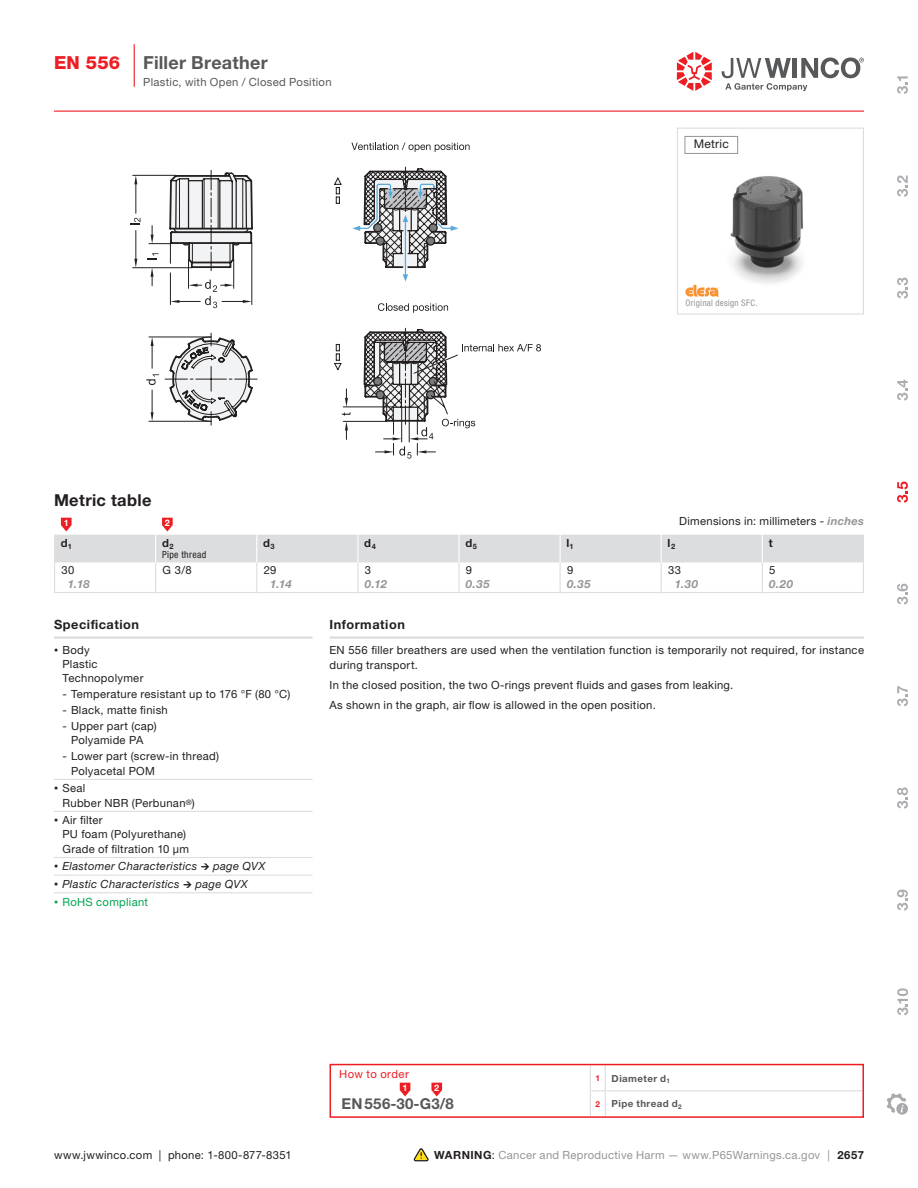
<style>
.page{position:relative;width:918px;height:1188px;background:#fff}
.page>*{position:absolute;margin:0;border:0;box-sizing:border-box;transform-origin:0 0}
.t1{font:700 18px "Helvetica Neue LTW1 G";letter-spacing:.015em;color:#57585a}
.t2{font:800 18px "Helvetica Neue LT Pro";color:#ee1d23}
.t3{font:700 16.5px "Helvetica Neue LTW1 G";letter-spacing:.02em;color:#231f20}
.t4{font:700 15px "Helvetica Neue LTW1 G";letter-spacing:.025em;color:#57585a}
.t5{font:700 12.75px "Helvetica Neue LTW1 G";letter-spacing:.04em;color:#231f20}
.t6{font:12px "Helvetica Neue LT Pro";letter-spacing:.02em;color:#231f20}
.t7{font:11.25px/14.2px "Helvetica Neue LTW1 G";letter-spacing:.025em;color:#231f20}
.t8{font:italic 11.25px "Helvetica Neue LTW1 G";letter-spacing:.03em;color:#231f20}
.t9{font:11.25px "Helvetica Neue LT Pro";letter-spacing:.025em;color:#939598}
.t10{font:11.25px "Helvetica Neue LTW1 G";letter-spacing:.025em;color:#57585a}
.t11{font:italic 700 11.25px "Helvetica Neue LT Pro";letter-spacing:.06em;color:#939598}
.t12{font:700 11.25px "Helvetica Neue LTW1 G";color:#231f20}
.t13{font:11.25px "Helvetica Neue LTW1 G";letter-spacing:.025em;color:#00a54f}
.t14{font:11.25px "Helvetica Neue LTW1 G";letter-spacing:.035em;color:#ee1d23}
.t15{font:700 9.75px "Helvetica Neue LTW1 G";letter-spacing:.045em;color:#57585a}
.t16{font:condensed 9.75px "Helvetica Neue LT Pro";letter-spacing:.035em;color:#231f20}
.t17{font:condensed 9px "Helvetica Neue LT Pro";letter-spacing:.03em;color:#939598}
.t18{font:700 9px "Helvetica Neue LTW1 G";color:#fff}
.s1{font-family:"Helvetica Neue LT Pro";font-weight:700;font-style:italic;color:#939598}
.s2{font-size:8.25px}
.s3{font-family:"Helvetica Neue LT Pro"}
.s4{font-size:8.25px;color:#ee1d23}
.s5{font-weight:700;color:#231f20}
.s6{color:#231f20}
.s7{font-family:"Helvetica Neue LTW1 G"}
.s8{font-family:"Helvetica Neue LTW1 G";font-weight:700;color:#231f20}
</style>
<div class="page">
<hr style="left:54px;top:111px;width:810px;height:1px;background:#ee1d23">
<svg style="left:677px;top:52px;width:35px;height:39px"></svg>
<svg style="left:722px;top:58px;width:142px;height:33px"></svg>
<svg style="left:897px;top:76px;width:11px;height:18px"></svg>
<svg style="left:897px;top:175px;width:11px;height:22px"></svg>
<svg style="left:897px;top:277px;width:11px;height:22px"></svg>
<svg style="left:897px;top:379px;width:11px;height:22px"></svg>
<svg style="left:897px;top:481px;width:11px;height:22px"></svg>
<svg style="left:897px;top:583px;width:11px;height:22px"></svg>
<svg style="left:897px;top:686px;width:11px;height:21px"></svg>
<svg style="left:897px;top:787px;width:11px;height:22px"></svg>
<svg style="left:897px;top:889px;width:11px;height:22px"></svg>
<svg style="left:897px;top:988px;width:12px;height:28px"></svg>
<svg style="left:886px;top:1093px;width:22px;height:22px"></svg>
<svg style="left:414px;top:1148px;width:15px;height:13px"></svg>
<hr style="left:134px;top:44px;width:1px;height:43px;background:#ee1d23">
<hr style="left:605px;top:1090px;width:258px;height:1px;background:#dcdddf">
<svg style="left:590px;top:1067px;width:16px;height:48px"></svg>
<div style="left:330px;top:1064px;width:534px;height:54px;border:2px solid #ee1d23"></div>
<svg style="left:400px;top:1083px;width:10px;height:13px"></svg>
<svg style="left:431px;top:1083px;width:11px;height:13px"></svg>
<svg style="left:210px;top:167px;width:234px;height:254px"></svg>
<hr style="left:149px;top:337px;width:62px;height:1px;background:#231f20">
<svg style="left:151px;top:337px;width:3px;height:31px"></svg>
<svg style="left:170px;top:333px;width:82px;height:92px"></svg>
<hr style="left:149px;top:421px;width:62px;height:1px;background:#231f20">
<svg style="left:146px;top:374px;width:13px;height:47px"></svg>
<hr style="left:343px;top:407px;width:50px;height:1px;background:#231f20">
<svg style="left:342px;top:389px;width:9px;height:50px"></svg>
<hr style="left:343px;top:421px;width:43px;height:1px;background:#231f20">
<hr style="left:252px;top:243px;width:1px;height:62px;background:#231f20">
<hr style="left:133px;top:267px;width:59px;height:1px;background:#231f20">
<svg style="left:147px;top:173px;width:105px;height:135px"></svg>
<svg style="left:130px;top:175px;width:10px;height:93px"></svg>
<hr style="left:133px;top:175px;width:43px;height:1px;background:#231f20">
<svg style="left:365px;top:330px;width:176px;height:129px"></svg>
<svg style="left:351px;top:142px;width:119px;height:10px"></svg>
<svg style="left:378px;top:303px;width:70px;height:10px"></svg>
<img style="left:684px;top:136px;width:120px;height:149px">
<div style="left:677px;top:128px;width:187px;height:187px;border:1px solid #dcdddf"></div>
<div style="left:685px;top:136px;width:53px;height:18px;border:1px solid #939598"></div>
<svg style="left:55px;top:517px;width:808px;height:75px"></svg>
<hr style="left:54px;top:592px;width:102px;height:1px;background:#dcdddf">
<hr style="left:54px;top:562px;width:1px;height:30px;background:#dcdddf">
<hr style="left:156px;top:592px;width:101px;height:1px;background:#dcdddf">
<hr style="left:155px;top:562px;width:1px;height:30px;background:#dcdddf">
<hr style="left:257px;top:592px;width:101px;height:1px;background:#dcdddf">
<hr style="left:256px;top:562px;width:1px;height:30px;background:#dcdddf">
<hr style="left:358px;top:592px;width:101px;height:1px;background:#dcdddf">
<hr style="left:357px;top:562px;width:1px;height:30px;background:#dcdddf">
<hr style="left:459px;top:592px;width:101px;height:1px;background:#dcdddf">
<hr style="left:458px;top:562px;width:2px;height:30px;background:#dcdddf">
<hr style="left:560px;top:592px;width:101px;height:1px;background:#dcdddf">
<hr style="left:560px;top:562px;width:1px;height:30px;background:#dcdddf">
<hr style="left:661px;top:592px;width:101px;height:1px;background:#dcdddf">
<hr style="left:661px;top:562px;width:1px;height:30px;background:#dcdddf">
<hr style="left:863px;top:562px;width:1px;height:30px;background:#dcdddf">
<hr style="left:762px;top:592px;width:102px;height:1px;background:#dcdddf">
<hr style="left:762px;top:562px;width:1px;height:30px;background:#dcdddf">
<svg style="left:54px;top:518px;width:810px;height:44px"></svg>
<hr style="left:330px;top:636px;width:534px;height:3px;background:#dcdddf">
<hr style="left:54px;top:779px;width:259px;height:1px;background:#dcdddf">
<hr style="left:54px;top:811px;width:259px;height:1px;background:#dcdddf">
<hr style="left:54px;top:857px;width:259px;height:1px;background:#dcdddf">
<hr style="left:54px;top:875px;width:259px;height:1px;background:#dcdddf">
<hr style="left:54px;top:892px;width:259px;height:1px;background:#dcdddf">
<hr style="left:54px;top:636px;width:259px;height:3px;background:#dcdddf">
<svg style="left:685px;top:285px;width:34px;height:12px"></svg>
<h1 class="t2" style="left:54px;top:52px;width:68px">EN 556</h1>
<h1 class="t1" style="left:143px;top:51px;width:126px">Filler Breather</h1>
<p class="t10" style="left:143px;top:75px;width:190px">Plastic, with Open / Closed Position</p>
<h2 class="t3" style="left:54px;top:490px;width:99px">Metric table</h2>
<p class="t6" style="left:694px;top:137px;width:36px">Metric</p>
<p class="t17" style="left:685px;top:298px;width:74px">Original design SFC.</p>
<p class="t18" style="left:64px;top:517px;width:7px">1</p>
<p class="t18" style="left:165px;top:517px;width:7px">2</p>
<p class="t12" style="left:61px;top:536px;width:13px">d<sub>1</sub></p>
<p class="t12" style="left:162px;top:536px;width:13px">d<sub>2</sub></p>
<p class="t16" style="left:162px;top:549px;width:46px">Pipe thread</p>
<p class="t7" style="left:679px;top:514px;width:186px">Dimensions in: millimeters - <span class="s1">inches</span></p>
<p class="t12" style="left:263px;top:536px;width:13px">d<sub>3</sub></p>
<p class="t12" style="left:364px;top:536px;width:13px">d<sub>4</sub></p>
<p class="t12" style="left:465px;top:536px;width:13px">d<sub>5</sub></p>
<p class="t12" style="left:566px;top:536px;width:9px">l<sub>1</sub></p>
<p class="t12" style="left:668px;top:536px;width:9px">l<sub>2</sub></p>
<p class="t12" style="left:769px;top:536px;width:5px">t</p>
<p class="t7" style="left:62px;top:563px;width:14px">30</p>
<p class="t11" style="left:68px;top:577px;width:23px">1.18</p>
<p class="t7" style="left:163px;top:563px;width:30px">G 3/8</p>
<p class="t7" style="left:264px;top:563px;width:14px">29</p>
<p class="t11" style="left:270px;top:577px;width:23px">1.14</p>
<p class="t7" style="left:365px;top:563px;width:8px">3</p>
<p class="t11" style="left:365px;top:577px;width:24px">0.12</p>
<p class="t7" style="left:466px;top:563px;width:8px">9</p>
<p class="t11" style="left:466px;top:577px;width:25px">0.35</p>
<p class="t7" style="left:567px;top:563px;width:8px">9</p>
<p class="t11" style="left:567px;top:577px;width:25px">0.35</p>
<p class="t7" style="left:668px;top:563px;width:14px">33</p>
<p class="t11" style="left:675px;top:577px;width:25px">1.30</p>
<p class="t7" style="left:769px;top:563px;width:8px">5</p>
<p class="t11" style="left:769px;top:577px;width:25px">0.20</p>
<p class="t5" style="left:54px;top:616px;width:87px">Specification</p>
<p class="t5" style="left:330px;top:616px;width:77px">Information</p>
<p class="t7" style="left:63px;top:643px;width:82px;text-indent:-9px"><span class="s2">•</span> Body<br>Plastic<br>Technopolymer</p>
<p class="t7" style="left:63px;top:687px;width:229px"><span class="s3">-</span> Temperature resistant up to 176 °F (80 °C)</p>
<p class="t7" style="left:63px;top:703px;width:107px"><span class="s3">-</span> Black, matte finish</p>
<p class="t7" style="left:63px;top:719px;width:96px;text-align:center"><span class="s3">-</span> Upper part (cap)<br>Polyamide PA</p>
<p class="t7" style="left:71px;top:749px;width:150px;text-indent:-9px"><span class="s3">-</span> Lower part (screw-in thread)<br>Polyacetal POM</p>
<p class="t7" style="left:63px;top:781px;width:134px;text-indent:-9px"><span class="s2">•</span> Seal<br>Rubber NBR (Perbunan<sup>®</sup>)</p>
<p class="t7" style="left:63px;top:813px;width:128px;text-indent:-9px"><span class="s2">•</span> Air filter<br>PU foam (Polyurethane)<br>Grade of filtration 10 µm</p>
<p class="t8" style="left:54px;top:859px;width:213px"><span class="s2">•</span> Elastomer Characteristics → page QVX</p>
<p class="t8" style="left:54px;top:877px;width:195px"><span class="s2">•</span> Plastic Characteristics → page QVX</p>
<p class="t13" style="left:54px;top:895px;width:96px"><span class="s2">•</span> RoHS compliant</p>
<p class="t7" style="left:330px;top:642px;width:536px;line-height:15px">EN 556 filler breathers are used when the ventilation function is temporarily not required, for instance during transport.</p>
<p class="t7" style="left:330px;top:675px;width:405px;line-height:20.2px">In the closed position, the two O-rings prevent fluids and gases from leaking.<br>As shown in the graph, air flow is allowed in the open position.</p>
<p class="t14" style="left:339px;top:1067px;width:71px">How to order</p>
<p class="t18" style="left:403px;top:1082px;width:7px">1</p>
<p class="t18" style="left:434px;top:1082px;width:7px">2</p>
<h3 class="t4" style="left:341px;top:1095px;width:114px">EN 556-30-G3/8</h3>
<p class="t15" style="left:596px;top:1072px;width:76px"><span class="s4">1</span> Diameter d<sub>1</sub></p>
<p class="t15" style="left:596px;top:1098px;width:88px"><span class="s4">2</span> Pipe thread d<sub>2</sub></p>
<p class="t7" style="left:54px;top:1148px;width:239px">www.jwwinco.com | phone: 1-800-877-8351</p>
<p class="t9" style="left:434px;top:1148px;width:431px"><span class="s5">WARNING</span><span class="s6">:</span> Cancer and Reproductive Harm — www.P65Warnings.ca.gov <span class="s7">|</span> <span class="s8">2657</span></p>
</div>
